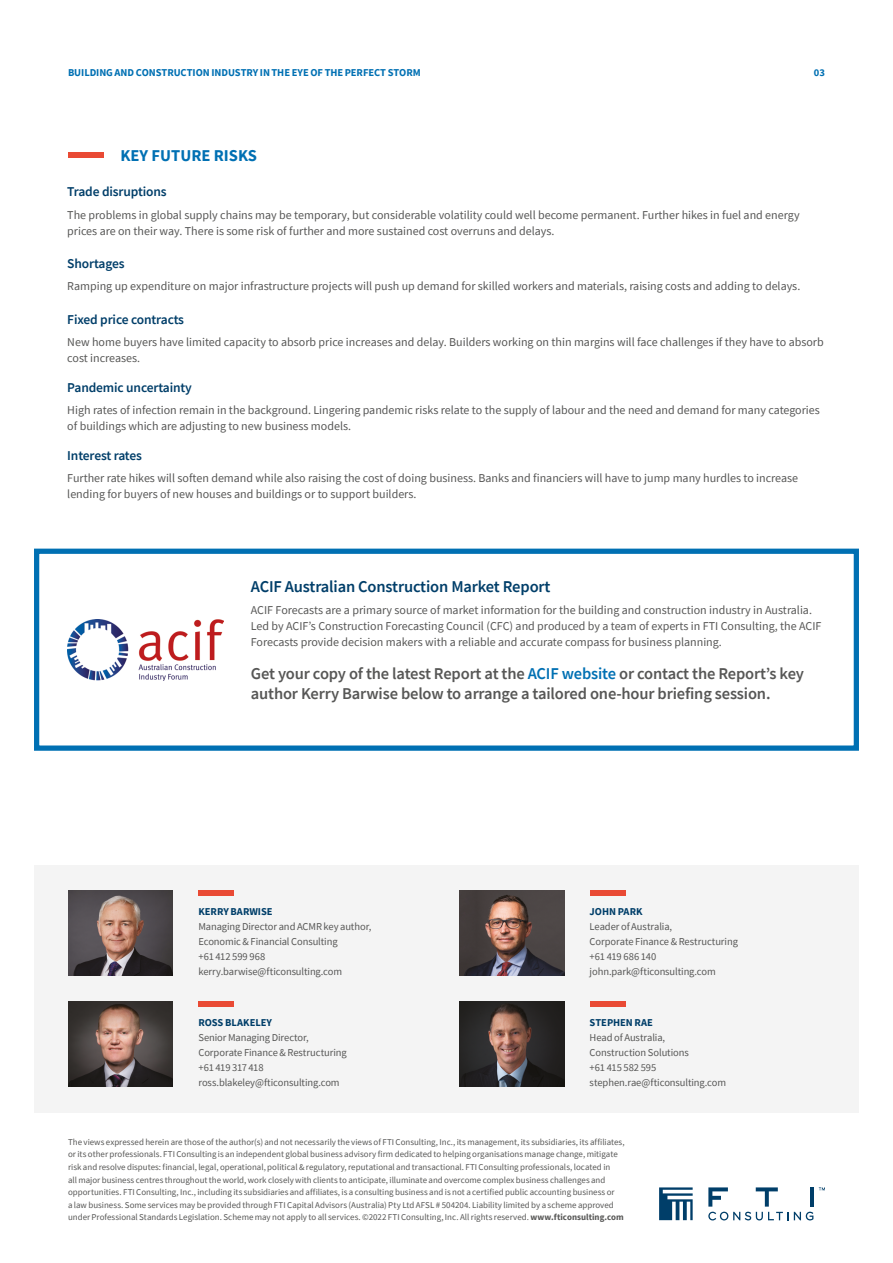
<style>
.page{position:relative;width:893px;height:1263px;background:#fff}
.page>*{position:absolute;margin:0;border:0;box-sizing:border-box;transform-origin:0 0}
.t1{font:600 16.5px/19.8px "Source Sans Pro";letter-spacing:-.01em;color:#575756}
.t2{font:600 16.5px "Source Sans Pro";letter-spacing:-.01em;color:#003e69}
.t3{font:700 16.5px "Source Sans Pro";color:#0070b3}
.t4{font:600 13.5px "Source Sans Pro";letter-spacing:-.01em;color:#003e69}
.t5{font:12px/15.8px "Source Sans Pro";color:#575756}
.t6{font:10.5px/15px "Source Sans Pro";letter-spacing:-.01em;color:#575756}
.t7{font:700 10.5px "Source Sans Pro";letter-spacing:-.005em;color:#0070b3}
.t8{font:700 10.5px "Source Sans Pro";letter-spacing:-.005em;color:#003e69}
.t9{font:8.85px/12.6px "Source Sans Pro";color:#575756}
.s1{color:#0070b3}
.s2{font-weight:700}
</style>
<div class="page">
<div style="left:34px;top:865px;width:825px;height:248px;background:#f4f4f4"></div>
<div style="left:34px;top:549px;width:825px;height:202px;background:#fff;border:5px solid #0070b3"></div>
<img style="left:68px;top:890px;width:105px;height:86px">
<img style="left:459px;top:890px;width:105px;height:86px">
<img style="left:459px;top:1002px;width:105px;height:84px">
<img style="left:68px;top:1002px;width:105px;height:84px">
<svg style="left:659px;top:1187px;width:34px;height:33px"></svg>
<svg style="left:708px;top:1212px;width:105px;height:8px"></svg>
<svg style="left:819px;top:1187px;width:6px;height:3px"></svg>
<svg style="left:756px;top:1187px;width:22px;height:19px"></svg>
<hr style="left:810px;top:1187px;width:4px;height:19px;background:#003e69">
<svg style="left:708px;top:1187px;width:20px;height:19px"></svg>
<div style="left:68px;top:152px;width:36px;height:5px;background:#e94a34"></div>
<img style="left:67px;top:619px;width:156px;height:61px">
<div style="left:590px;top:890px;width:35px;height:5px;background:#e94a34"></div>
<div style="left:198px;top:1002px;width:36px;height:5px;background:#e94a34"></div>
<div style="left:198px;top:890px;width:36px;height:5px;background:#e94a34"></div>
<div style="left:590px;top:1002px;width:35px;height:5px;background:#e94a34"></div>
<p class="t7" style="left:68px;top:65px;width:354px">BUILDING AND CONSTRUCTION INDUSTRY IN THE EYE OF THE PERFECT STORM</p>
<p class="t7" style="left:814px;top:65px;width:13px">03</p>
<h1 class="t3" style="left:120px;top:144px;width:138px">KEY FUTURE RISKS</h1>
<p class="t4" style="left:67px;top:183px;width:101px">Trade disruptions</p>
<p class="t5" style="left:67px;top:207px;width:734px">The problems in global supply chains may be temporary, but considerable volatility could well become permanent. Further hikes in fuel and energy prices are on their way. There is some risk of further and more sustained cost overruns and delays.</p>
<p class="t4" style="left:67px;top:255px;width:59px">Shortages</p>
<p class="t5" style="left:67px;top:278px;width:734px">Ramping up expenditure on major infrastructure projects will push up demand for skilled workers and materials, raising costs and adding to delays.</p>
<p class="t4" style="left:67px;top:310px;width:118px">Fixed price contracts</p>
<p class="t5" style="left:67px;top:334px;width:758px">New home buyers have limited capacity to absorb price increases and delay. Builders working on thin margins will face challenges if they have to absorb cost increases.</p>
<p class="t4" style="left:67px;top:378px;width:126px">Pandemic uncertainty</p>
<p class="t5" style="left:67px;top:402px;width:754px">High rates of infection remain in the background. Lingering pandemic risks relate to the supply of labour and the need and demand for many categories of buildings which are adjusting to new business models.</p>
<p class="t4" style="left:67px;top:446px;width:76px">Interest rates</p>
<p class="t5" style="left:67px;top:470px;width:732px">Further rate hikes will soften demand while also raising the cost of doing business. Banks and financiers will have to jump many hurdles to increase lending for buyers of new houses and buildings or to support builders.</p>
<h1 class="t2" style="left:251px;top:575px;width:301px">ACIF Australian Construction Market Report</h1>
<p class="t5" style="left:251px;top:602px;width:572px">ACIF Forecasts are a primary source of market information for the building and construction industry in Australia.<br>Led by ACIF’s Construction Forecasting Council (CFC) and produced by a team of experts in FTI Consulting, the ACIF<br>Forecasts provide decision makers with a reliable and accurate compass for business planning.</p>
<h1 class="t1" style="left:251px;top:663px;width:555px">Get your copy of the latest Report at the <span class="s1">ACIF website</span> or contact the Report’s key author Kerry Barwise below to arrange a tailored one-hour briefing session.</h1>
<p class="t8" style="left:198px;top:904px;width:76px">KERRY BARWISE</p>
<p class="t6" style="left:198px;top:919px;width:174px">Managing Director and ACMR key author,<br>Economic &amp; Financial Consulting<br>+61 412 599 968 kerry.barwise@fticonsulting.com</p>
<p class="t8" style="left:198px;top:1016px;width:75px">ROSS BLAKELEY</p>
<p class="t6" style="left:198px;top:1030px;width:150px">Senior Managing Director,<br>Corporate Finance &amp; Restructuring +61 419 317 418 ross.blakeley@fticonsulting.com</p>
<p class="t8" style="left:590px;top:904px;width:54px">JOHN PARK</p>
<p class="t6" style="left:590px;top:919px;width:150px">Leader of Australia,<br>Corporate Finance &amp; Restructuring +61 419 686 140 john.park@fticonsulting.com</p>
<p class="t8" style="left:590px;top:1016px;width:65px">STEPHEN RAE</p>
<p class="t6" style="left:590px;top:1030px;width:138px">Head of Australia,<br>Construction Solutions<br>+61 415 582 595 stephen.rae@fticonsulting.com</p>
<p class="t9" style="left:68px;top:1135px;width:558px">The views expressed herein are those of the author(s) and not necessarily the views of FTI Consulting, Inc., its management, its subsidiaries, its affiliates, or its other professionals. FTI Consulting is an independent global business advisory firm dedicated to helping organisations manage change, mitigate risk and resolve disputes: financial, legal, operational, political &amp; regulatory, reputational and transactional. FTI Consulting professionals, located in<br>all major business centres throughout the world, work closely with clients to anticipate, illuminate and overcome complex business challenges and opportunities. FTI Consulting, Inc., including its subsidiaries and affiliates, is a consulting business and is not a certified public accounting business or<br>a law business. Some services may be provided through FTI Capital Advisors (Australia) Pty Ltd AFSL # 504204. Liability limited by a scheme approved under Professional Standards Legislation. Scheme may not apply to all services. ©2022 FTI Consulting, Inc. All rights reserved. <span class="s2">www.fticonsulting.com</span></p>
</div>
